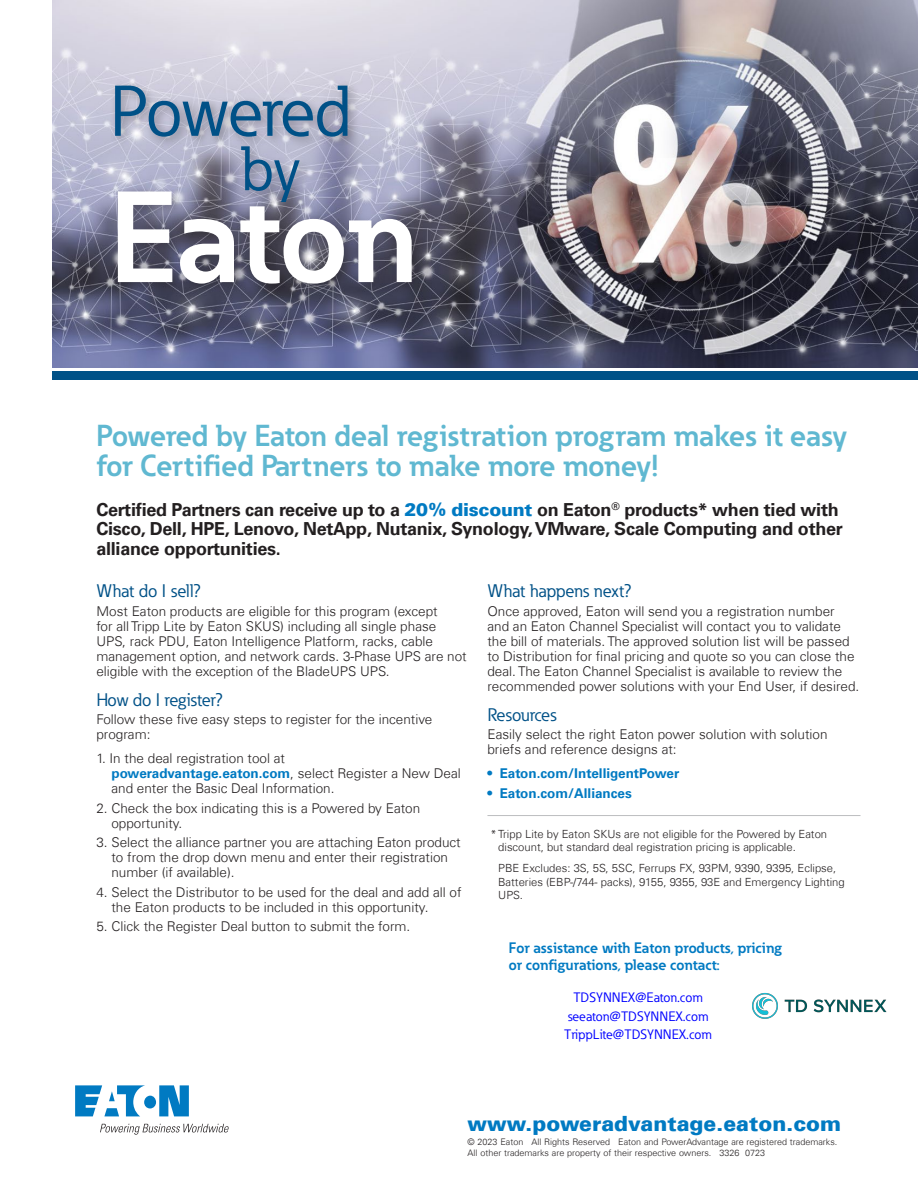
<style>
.page{position:relative;width:918px;height:1188px;background:#fff}
.page>*{position:absolute;margin:0;border:0;box-sizing:border-box;transform-origin:0 0}
.t1{font:700 127.95px "Eaton";letter-spacing:-.005em;color:#fff}
.t2{font:70.95px "Eaton";letter-spacing:-.025em;color:#005187}
.t3{font:61.95px "Eaton";color:#005187}
.t4{font:700 30px/30px "Eaton";color:#60b8d1}
._09_Backpage_Body{font:900 21px "Univers Com 75";color:#007ac2}
.t5{font:700 18px/19.5px "Univers Com 65";letter-spacing:-.015em;color:#231f20}
.t6{font:18px "Eaton";letter-spacing:-.01em;color:#005187}
.t7{font:700 15px/17px "Eaton";color:#007ac2}
.t8{font:300 13.5px/15px "Univers Com 45";color:#231f20}
.t9{font:13.5px/18.3px "Eaton";color:#00f;text-align:center}
.t10{font:700 13.5px "Univers Com 65";color:#007ac2}
.t11{font:300 11.25px/13.5px "Univers Com 45";color:#231f20}
._09_Backpage_Body-2{font:300 9px "Univers Com 45";color:#231f20}
.s1{font-family:"Univers Com 75";font-weight:900;color:#007ac2}
.s2{font-family:"Univers Com 65";font-weight:700;color:#007ac2}
</style>
<div class="page">
<img style="left:53px;top:0;width:865px;height:367px">
<svg style="left:75px;top:1085px;width:114px;height:31px"></svg>
<svg style="left:100px;top:1124px;width:129px;height:11px"></svg>
<div style="left:110px;top:80px;width:315px;height:217px;background:#231f20;opacity:.35"></div>
<div style="left:53px;top:371px;width:865px;height:9px;background:#005187"></div>
<hr style="left:487px;top:815px;width:374px;height:1px;background:#bcbdc0">
<img style="left:752px;top:993px;width:135px;height:26px">
<p class="t2" style="left:109px;top:70px;width:243px">Powered</p>
<p class="t3" style="left:240px;top:133px;width:61px">by</p>
<p class="t1" style="left:110px;top:163px;width:309px">Eaton</p>
<p class="t4" style="left:96px;top:421px;width:752px">Powered by Eaton deal registration program makes it easy for Certified Partners to make more money!</p>
<p class="t5" style="left:96px;top:500px;width:748px">Certified Partners can receive up to a <span class="s1">20% discount</span> on Eaton<sup>®</sup> products* when tied with<br>Cisco, Dell, HPE, Lenovo, NetApp, Nutanix, Synology, VMware, Scale Computing and other alliance opportunities.</p>
<p class="t6" style="left:96px;top:581px;width:106px">What do I sell?</p>
<p class="t8" style="left:96px;top:603px;width:372px">Most Eaton products are eligible for this program (except<br>for all Tripp Lite by Eaton SKUS) including all single phase UPS, rack PDU, Eaton Intelligence Platform, racks, cable management option, and network cards. 3-Phase UPS are not eligible with the exception of the BladeUPS UPS.</p>
<p class="t6" style="left:96px;top:689px;width:128px">How do I register?</p>
<p class="t8" style="left:96px;top:712px;width:338px">Follow these five easy steps to register for the incentive program:</p>
<p class="t8" style="left:111px;top:751px;width:351px;text-indent:-15px">1. In the deal registration tool at <span class="s2">poweradvantage.eaton.com</span>, select Register a New Deal and enter the Basic Deal Information.</p>
<p class="t8" style="left:111px;top:801px;width:310px;text-indent:-15px">2. Check the box indicating this is a Powered by Eaton opportunity.</p>
<p class="t8" style="left:111px;top:835px;width:351px;text-indent:-15px">3. Select the alliance partner you are attaching Eaton product to from the drop down menu and enter their registration number (if available).</p>
<p class="t8" style="left:111px;top:885px;width:352px;text-indent:-15px">4. Select the Distributor to be used for the deal and add all of the Eaton products to be included in this opportunity.</p>
<p class="t8" style="left:96px;top:919px;width:315px">5. Click the Register Deal button to submit the form.</p>
<p class="t6" style="left:487px;top:581px;width:146px">What happens next?</p>
<p class="t8" style="left:487px;top:603px;width:373px">Once approved, Eaton will send you a registration number and an Eaton Channel Specialist will contact you to validate the bill of materials. The approved solution list will be passed to Distribution for final pricing and quote so you can close the deal. The Eaton Channel Specialist is available to review the recommended power solutions with your End User, if desired.</p>
<p class="t6" style="left:487px;top:704px;width:70px">Resources</p>
<p class="t8" style="left:487px;top:727px;width:342px">Easily select the right Eaton power solution with solution briefs and reference designs at:</p>
<p class="t10" style="left:487px;top:766px;width:193px">• Eaton.com/IntelligentPower</p>
<p class="t10" style="left:487px;top:785px;width:146px">• Eaton.com/Alliances</p>
<p class="t11" style="left:498px;top:827px;width:330px;text-indent:-8px">*Tripp Lite by Eaton SKUs are not eligible for the Powered by Eaton discount, but standard deal registration pricing is applicable.</p>
<p class="t11" style="left:498px;top:861px;width:348px">PBE Excludes: 3S, 5S, 5SC, Ferrups FX, 93PM, 9390, 9395, Eclipse,<br>Batteries (EBP-/744- packs), 9155, 9355, 93E and Emergency Lighting<br>UPS.</p>
<p class="t7" style="left:509px;top:939px;width:275px">For assistance with Eaton products, pricing or configurations, please contact:</p>
<p class="t9" style="left:564px;top:988px;width:149px">TDSYNNEX@Eaton.com seeaton@TDSYNNEX.com<br>TrippLite@TDSYNNEX.com</p>
<p class="_09_Backpage_Body" style="left:468px;top:1111px;width:375px">www.poweradvantage.eaton.com</p>
<p class="_09_Backpage_Body-2" style="left:468px;top:1136px;width:371px">© 2023 Eaton All Rights Reserved Eaton and PowerAdvantage are registered trademarks.</p>
<p class="_09_Backpage_Body-2" style="left:468px;top:1147px;width:299px">All other trademarks are property of their respective owners. 3326 0723</p>
</div>
